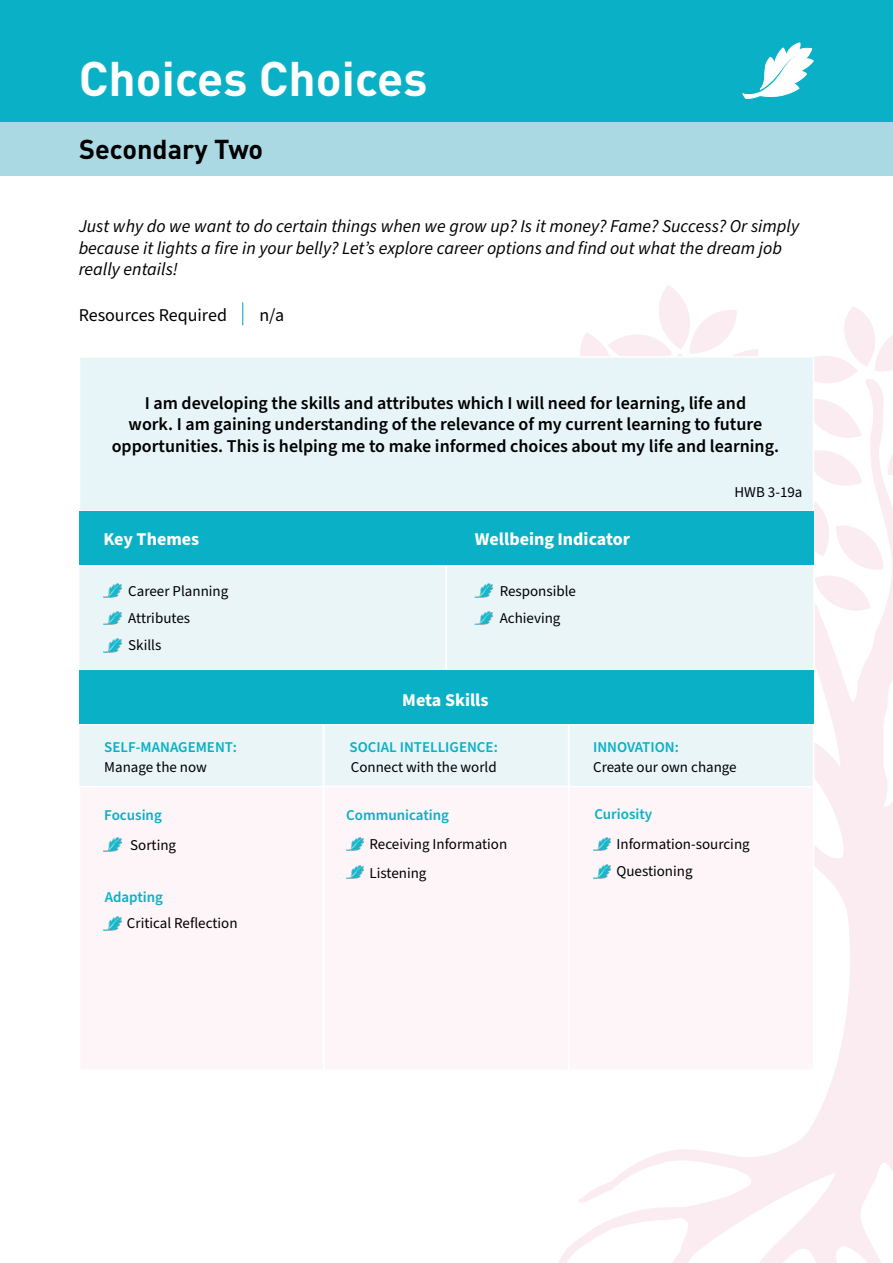
<style>
.page{position:relative;width:893px;height:1263px;background:#fff}
.page>*{position:absolute;margin:0;border:0;box-sizing:border-box;transform-origin:0 0}
.t1{font:700 48px "DIN";color:#fff}
.t2{font:700 27px "DIN";color:#000}
.t3{font:600 18px/21.6px "Source Sans Pro";color:#000;text-align:center}
.t4{font:italic 18px/21.6px "Source Sans Pro";color:#000}
.t5{font:700 18px "Source Sans Pro";color:#fff}
.t6{font:18px "Source Sans Pro";color:#000}
.t7{font:15px/27px "Source Sans Pro";color:#000}
.t8{font:600 15px "Source Sans Pro";color:#0ab0c5}
</style>
<div class="page">
<svg style="left:558px;top:828px;width:335px;height:435px"></svg>
<svg style="left:580px;top:285px;width:313px;height:543px"></svg>
<div style="left:79px;top:786px;width:245px;height:285px;background:#fdf5f7"></div>
<div style="left:78px;top:565px;width:369px;height:106px;background:#eaf5f8;border:2px solid #fff"></div>
<img style="left:103px;top:584px;width:18px;height:13px">
<img style="left:103px;top:611px;width:18px;height:14px">
<img style="left:103px;top:837px;width:18px;height:14px">
<img style="left:103px;top:639px;width:18px;height:13px">
<div style="left:0;top:0;width:893px;height:176px;background:#0ab0c5"></div>
<div style="left:0;top:123px;width:893px;height:53px;background:#aad9e4"></div>
<div style="left:79px;top:356px;width:735px;height:156px;background:#e7f5f8;border:2px solid #fff"></div>
<div style="left:78px;top:724px;width:246px;height:63px;background:#eaf5f8;border:2px solid #fff"></div>
<div style="left:568px;top:786px;width:246px;height:285px;background:#fdf5f7"></div>
<div style="left:323px;top:724px;width:246px;height:63px;background:#eaf5f8;border:2px solid #fff"></div>
<div style="left:568px;top:724px;width:246px;height:63px;background:#eaf5f8;border:2px solid #fff"></div>
<div style="left:445px;top:565px;width:370px;height:106px;background:#eaf5f8;border:2px solid #fff"></div>
<div style="left:79px;top:512px;width:367px;height:53px;background:#0ab0c5"></div>
<div style="left:79px;top:671px;width:735px;height:53px;background:#0ab0c5"></div>
<div style="left:446px;top:512px;width:368px;height:53px;background:#0ab0c5"></div>
<svg style="left:242px;top:302px;width:1px;height:23px"></svg>
<div style="left:323px;top:786px;width:247px;height:285px;background:#fdf5f7"></div>
<svg style="left:740px;top:42px;width:74px;height:57px"></svg>
<img style="left:103px;top:916px;width:18px;height:14px">
<img style="left:346px;top:837px;width:18px;height:14px">
<img style="left:593px;top:837px;width:18px;height:14px">
<img style="left:593px;top:864px;width:18px;height:14px">
<img style="left:346px;top:865px;width:18px;height:14px">
<img style="left:475px;top:584px;width:18px;height:13px">
<img style="left:475px;top:611px;width:18px;height:14px">
<h1 class="t1" style="left:79px;top:62px;width:350px">Choices Choices</h1>
<h2 class="t2" style="left:79px;top:139px;width:186px">Secondary Two</h2>
<p class="t4" style="left:79px;top:217px;width:722px">Just why do we want to do certain things when we grow up? Is it money? Fame? Success? Or simply because it lights a fire in your belly? Let’s explore career options and find out what the dream job really entails!</p>
<p class="t6" style="left:79px;top:308px;width:150px">Resources Required</p>
<p class="t6" style="left:259px;top:308px;width:26px">n/a</p>
<p class="t3" style="left:112px;top:393px;width:669px">I am developing the skills and attributes which I will need for learning, life and<br>work. I am gaining understanding of the relevance of my current learning to future opportunities. This is helping me to make informed choices about my life and learning.</p>
<p class="t5" style="left:103px;top:532px;width:97px">Key Themes</p>
<p class="t5" style="left:475px;top:532px;width:157px">Wellbeing Indicator</p>
<p class="t7" style="left:128px;top:578px;width:102px">Career Planning<br>Attributes<br>Skills</p>
<p class="t7" style="left:500px;top:578px;width:78px">Responsible<br>Achieving</p>
<p class="t5" style="left:402px;top:692px;width:88px">Meta Skills</p>
<p class="t7" style="left:734px;top:480px;width:69px">HWB 3-19a</p>
<p class="t8" style="left:350px;top:742px;width:150px">SOCIAL INTELLIGENCE:</p>
<p class="t7" style="left:351px;top:755px;width:147px">Connect with the world</p>
<p class="t8" style="left:104px;top:742px;width:134px">SELF-MANAGEMENT:</p>
<p class="t7" style="left:104px;top:755px;width:104px">Manage the now</p>
<p class="t8" style="left:104px;top:809px;width:59px">Focusing</p>
<p class="t8" style="left:594px;top:808px;width:59px">Curiosity</p>
<p class="t8" style="left:593px;top:742px;width:87px">INNOVATION:</p>
<p class="t7" style="left:593px;top:755px;width:145px">Create our own change</p>
<p class="t8" style="left:346px;top:809px;width:104px">Communicating</p>
<p class="t7" style="left:130px;top:833px;width:47px">Sorting</p>
<p class="t8" style="left:105px;top:891px;width:60px">Adapting</p>
<p class="t7" style="left:127px;top:911px;width:112px">Critical Reflection</p>
<p class="t7" style="left:370px;top:830px;width:139px;line-height:29px">Receiving Information<br>Listening</p>
<p class="t7" style="left:616px;top:831px;width:135px;line-height:27.6px">Information-sourcing<br>Questioning</p>
</div>
